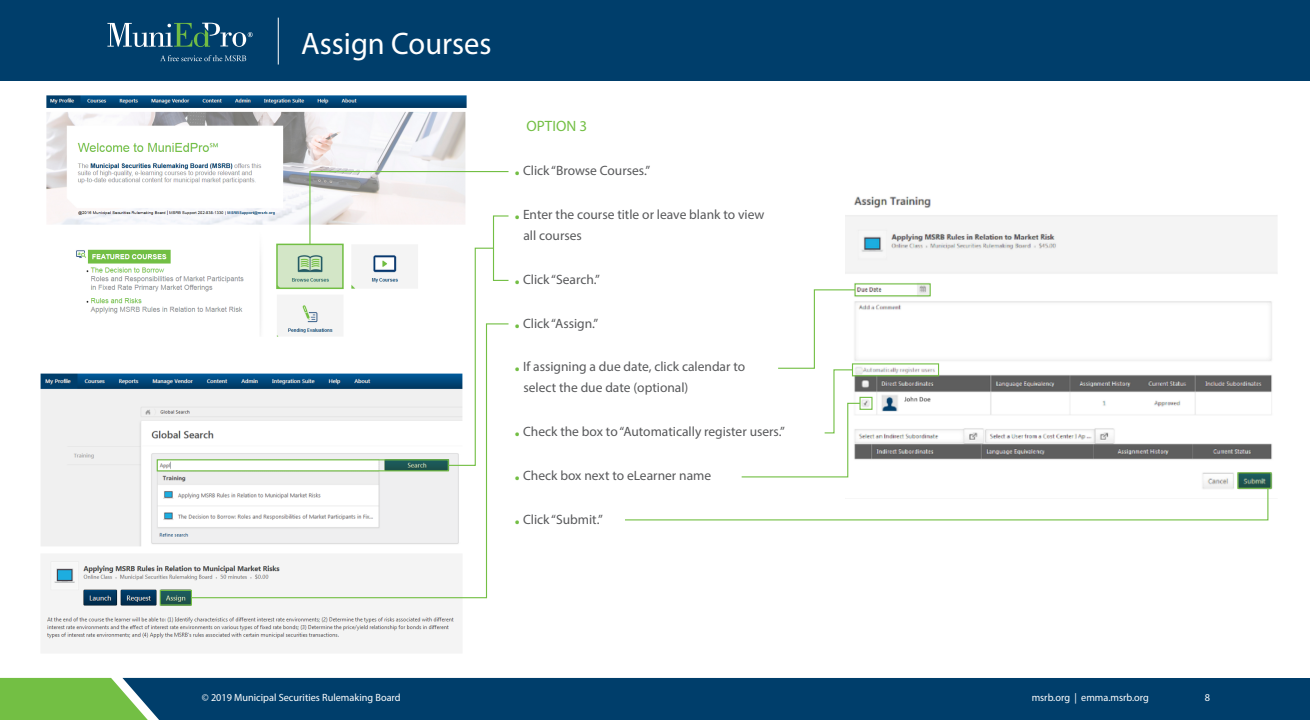
<style>
.page{position:relative;width:1310px;height:720px;background:#fff}
.page>*{position:absolute;margin:0;border:0;box-sizing:border-box;transform-origin:0 0}
.t1{font:31.2px "Myriad Pro";color:#fff}
.t2{font:15px "Myriad Pro";color:#73bf44}
.t3{font:13.5px/21px "Myriad Pro";color:#58595b}
.t4{font:10.5px "Myriad Pro";color:#fff}
.s1{font-size:18px;color:#73be44}
</style>
<div class="page">
<div style="left:0;top:678px;width:122px;height:42px;background:#73bf44"></div>
<div style="left:122px;top:678px;width:1187px;height:42px;background:#003e6b"></div>
<div style="left:0;top:0;width:1310px;height:81px;background:#003e6b"></div>
<hr style="left:278px;top:18px;width:1px;height:47px;background:#fff">
<img style="left:46px;top:95px;width:421px;height:228px">
<img style="left:40px;top:373px;width:150px;height:173px">
<svg style="left:279px;top:247px;width:30px;height:39px"></svg>
<img style="left:41px;top:554px;width:421px;height:99px">
<svg style="left:162px;top:592px;width:28px;height:12px"></svg>
<img style="left:845px;top:196px;width:432px;height:294px">
<svg style="left:1239px;top:474px;width:30px;height:13px"></svg>
<div style="left:854px;top:283px;width:76px;height:13px;border:1px solid #73bf44"></div>
<div style="left:852px;top:363px;width:87px;height:13px;border:1px solid #73bf44"></div>
<div style="left:859px;top:397px;width:13px;height:13px;border:1px solid #73bf44"></div>
<div style="left:1237px;top:472px;width:34px;height:17px;border:1px solid #73bf44"></div>
<div style="left:157px;top:459px;width:292px;height:12px;border:1px solid #73bf44"></div>
<div style="left:160px;top:590px;width:32px;height:16px;border:1px solid #73bf44"></div>
<div style="left:276px;top:244px;width:68px;height:45px;border:2px solid #72bf44"></div>
<svg style="left:190px;top:323px;width:298px;height:276px"></svg>
<svg style="left:741px;top:289px;width:120px;height:189px"></svg>
<svg style="left:625px;top:487px;width:644px;height:34px"></svg>
<svg style="left:107px;top:23px;width:146px;height:24px"></svg>
<svg style="left:160px;top:55px;width:86px;height:6px"></svg>
<svg style="left:309px;top:170px;width:200px;height:296px"></svg>
<h1 class="t1" style="left:301px;top:24px;width:192px">Assign Courses</h1>
<p class="t2" style="left:526px;top:117px;width:62px">OPTION 3</p>
<p class="t3" style="left:515px;top:160px;width:137px"><span class="s1">•</span> Click “Browse Courses.”</p>
<p class="t3" style="left:523px;top:204px;width:242px;text-indent:-9px"><span class="s1">•</span> Enter the course title or leave blank to view all courses</p>
<p class="t3" style="left:515px;top:268px;width:87px"><span class="s1">•</span> Click “Search.”</p>
<p class="t3" style="left:515px;top:312px;width:85px"><span class="s1">•</span> Click “Assign.”</p>
<p class="t3" style="left:523px;top:356px;width:223px;text-indent:-9px"><span class="s1">•</span> If assigning a due date, click calendar to select the due date (optional)</p>
<p class="t3" style="left:515px;top:421px;width:271px"><span class="s1">•</span> Check the box to “Automatically register users.”</p>
<p class="t3" style="left:515px;top:465px;width:198px"><span class="s1">•</span> Check box next to eLearner name</p>
<p class="t3" style="left:515px;top:508px;width:89px"><span class="s1">•</span> Click “Submit.”</p>
<p class="t4" style="left:202px;top:691px;width:200px">© 2019 Municipal Securities Rulemaking Board</p>
<p class="t4" style="left:1031px;top:691px;width:119px">msrb.org | emma.msrb.org</p>
<p class="t4" style="left:1204px;top:691px;width:7px">8</p>
</div>
